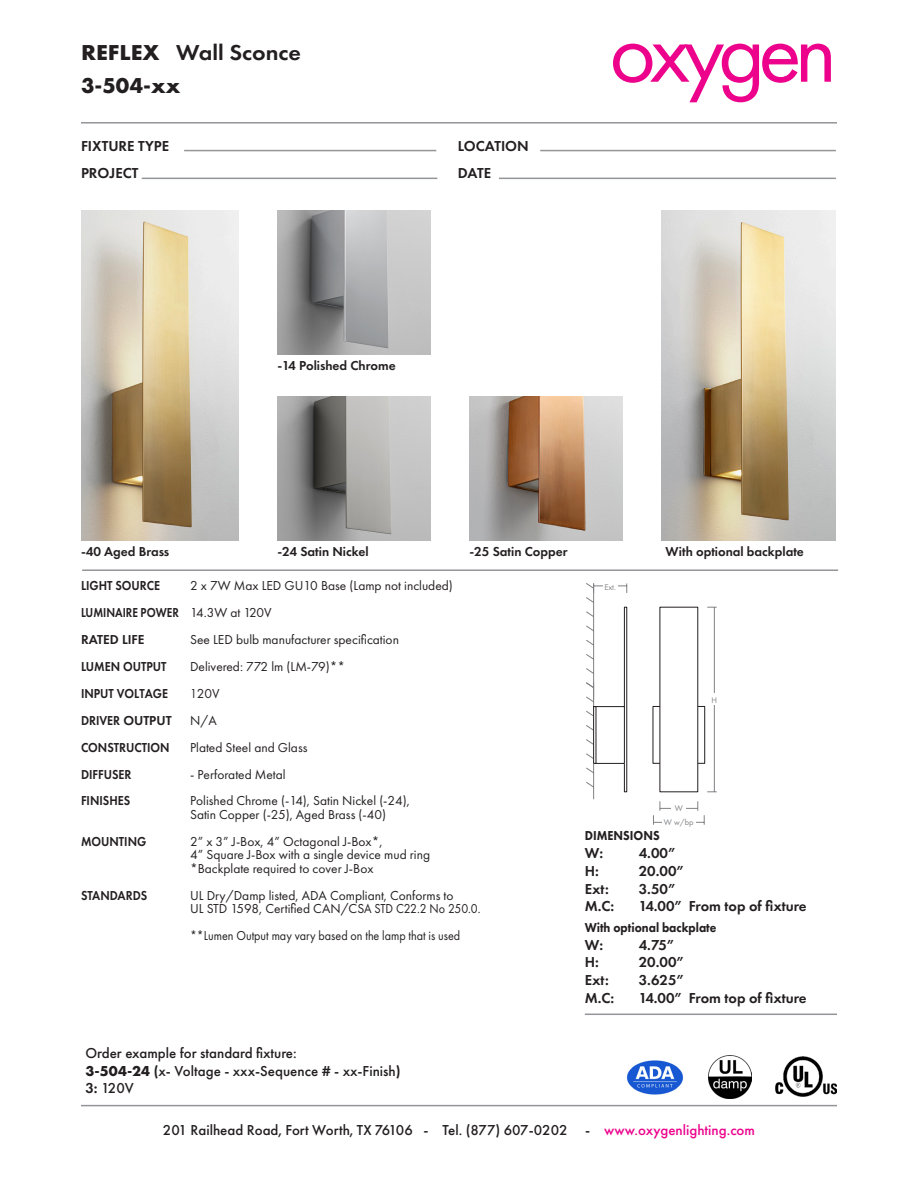
<style>
.page{position:relative;width:918px;height:1188px;background:#fff}
.page>*{position:absolute;margin:0;border:0;box-sizing:border-box;transform-origin:0 0}
.t1{font:89.7px "Futura PT";letter-spacing:-.075em;color:#ed028c}
.t2{font:600 22.35px "Futura PT";color:#231f20;scale:1.07 1}
.t3{font:700 22.35px "Futura PT";color:#231f20}
.t4{font:500 15px "Futura PT";color:#231f20}
.t5{font:600 15px "Futura PT";color:#231f20}
.t6{font:13.5px "Futura PT";color:#231f20}
.t7{font:600 13.5px "Futura PT";color:#231f20;scale:.9 1}
.t8{font:600 13.5px "Futura PT";color:#231f20}
.t9{font:13.5px "Futura PT";color:#231f20;scale:.9 1}
.t10{font:800 13.5px "Futura PT";color:#231f20;scale:.9 1}
.t11{font:600 13.5px "Futura PT";color:#231f20;scale:.84 1}
.t12{font:8.55px/14px "Futura PT";color:#808285;text-align:center}
.s1{font-weight:700}
.s2{font-weight:600}
.s3{color:#ed028c}
</style>
<div class="page">
<hr style="left:81px;top:122px;width:756px;height:2px;background:#939598">
<hr style="left:82px;top:569px;width:756px;height:2px;background:#939598">
<img style="left:81px;top:210px;width:158px;height:331px">
<img style="left:662px;top:210px;width:174px;height:331px">
<hr style="left:142px;top:178px;width:295px;height:1px;background:#939598">
<hr style="left:499px;top:178px;width:337px;height:1px;background:#939598">
<hr style="left:540px;top:150px;width:296px;height:1px;background:#939598">
<hr style="left:184px;top:150px;width:252px;height:1px;background:#939598">
<img style="left:277px;top:396px;width:153px;height:145px">
<img style="left:277px;top:210px;width:153px;height:145px">
<img style="left:469px;top:396px;width:153px;height:145px">
<hr style="left:81px;top:1105px;width:756px;height:1px;background:#939598">
<hr style="left:585px;top:1014px;width:252px;height:1px;background:#939598">
<img style="left:626px;top:1060px;width:58px;height:35px">
<svg style="left:659px;top:708px;width:40px;height:54px"></svg>
<div style="left:653px;top:706px;width:52px;height:58px;border:1px solid #231f20"></div>
<hr style="left:714px;top:607px;width:1px;height:185px;background:#808285">
<hr style="left:660px;top:808px;width:38px;height:1px;background:#808285">
<div style="left:660px;top:607px;width:38px;height:185px;background:#fff"></div>
<div style="left:624px;top:607px;width:3px;height:185px;border:1px solid #231f20"></div>
<div style="left:593px;top:706px;width:32px;height:58px;border:1px solid #231f20"></div>
<div style="left:707px;top:693px;width:14px;height:12px;background:#fff"></div>
<div style="left:672px;top:801px;width:14px;height:12px;background:#fff"></div>
<hr style="left:653px;top:822px;width:51px;height:1px;background:#808285">
<svg style="left:698px;top:801px;width:7px;height:24px"></svg>
<div style="left:662px;top:815px;width:33px;height:12px;background:#fff"></div>
<hr style="left:594px;top:586px;width:33px;height:1px;background:#808285">
<svg style="left:586px;top:583px;width:8px;height:216px"></svg>
<div style="left:603px;top:581px;width:14px;height:12px;background:#fff"></div>
<img style="left:775px;top:1057px;width:62px;height:40px">
<img style="left:708px;top:1056px;width:43px;height:43px">
<p class="t2" style="left:81px;top:39px;width:207px"><span class="s1">REFLEX</span> Wall Sconce</p>
<p class="t3" style="left:81px;top:71px;width:101px">3-504-xx</p>
<p class="t5" style="left:81px;top:136px;width:90px">FIXTURE TYPE</p>
<p class="t5" style="left:458px;top:136px;width:72px">LOCATION</p>
<p class="t5" style="left:81px;top:163px;width:59px">PROJECT</p>
<p class="t5" style="left:458px;top:163px;width:35px">DATE</p>
<p class="t8" style="left:277px;top:357px;width:120px">-14 Polished Chrome</p>
<p class="t1" style="left:609px;top:-1px;width:229px">oxygen</p>
<p class="t8" style="left:81px;top:543px;width:90px">-40 Aged Brass</p>
<p class="t8" style="left:469px;top:543px;width:100px">-25 Satin Copper</p>
<p class="t8" style="left:666px;top:543px;width:140px">With optional backplate</p>
<p class="t7" style="left:81px;top:577px;width:89px">LIGHT SOURCE</p>
<p class="t11" style="left:81px;top:604px;width:118px">LUMINAIRE POWER</p>
<p class="t8" style="left:81px;top:631px;width:65px">RATED LIFE</p>
<p class="t7" style="left:81px;top:658px;width:97px">LUMEN OUTPUT</p>
<p class="t7" style="left:81px;top:685px;width:98px">INPUT VOLTAGE</p>
<p class="t7" style="left:81px;top:712px;width:102px">DRIVER OUTPUT</p>
<p class="t7" style="left:81px;top:739px;width:100px">CONSTRUCTION</p>
<p class="t7" style="left:81px;top:766px;width:58px">DIFFUSER</p>
<p class="t7" style="left:81px;top:792px;width:56px">FINISHES</p>
<p class="t7" style="left:81px;top:833px;width:74px">MOUNTING</p>
<p class="t8" style="left:277px;top:543px;width:93px">-24 Satin Nickel</p>
<p class="t6" style="left:190px;top:578px;width:264px">2 x 7W Max LED GU10 Base (Lamp not included)</p>
<p class="t6" style="left:190px;top:605px;width:83px">14.3W at 120V</p>
<p class="t6" style="left:190px;top:632px;width:210px">See LED bulb manufacturer specification</p>
<p class="t6" style="left:190px;top:658px;width:157px">Delivered: 772 lm (LM-79)**</p>
<p class="t9" style="left:190px;top:685px;width:34px">120V</p>
<p class="t6" style="left:190px;top:712px;width:28px">N/A</p>
<p class="t6" style="left:190px;top:739px;width:119px">Plated Steel and Glass</p>
<p class="t6" style="left:190px;top:766px;width:97px">- Perforated Metal</p>
<p class="t6" style="left:190px;top:793px;width:221px">Polished Chrome (-14), Satin Nickel (-24),</p>
<p class="t6" style="left:190px;top:806px;width:197px">Satin Copper (-25), Aged Brass (-40)</p>
<p class="t6" style="left:190px;top:833px;width:194px">2” x 3” J-Box, 4” Octagonal J-Box*,</p>
<p class="t6" style="left:190px;top:847px;width:242px">4” Square J-Box with a single device mud ring</p>
<p class="t6" style="left:190px;top:860px;width:185px">*Backplate required to cover J-Box</p>
<p class="t6" style="left:190px;top:887px;width:265px">UL Dry/Damp listed, ADA Compliant, Conforms to</p>
<p class="t6" style="left:190px;top:901px;width:292px">UL STD 1598, Certified CAN/CSA STD C22.2 No 250.0.</p>
<p class="t9" style="left:190px;top:927px;width:302px">**Lumen Output may vary based on the lamp that is used</p>
<p class="t12" style="left:604px;top:581px;width:13px">Ext.</p>
<p class="t12" style="left:712px;top:693px;width:7px">H</p>
<p class="t12" style="left:664px;top:801px;width:31px">W<br>W w/bp</p>
<p class="t10" style="left:585px;top:827px;width:85px">DIMENSIONS</p>
<p class="t5" style="left:585px;top:843px;width:20px">W:</p>
<p class="t5" style="left:639px;top:843px;width:38px">4.00”</p>
<p class="t5" style="left:585px;top:861px;width:16px">H:</p>
<p class="t5" style="left:639px;top:861px;width:47px">20.00”</p>
<p class="t5" style="left:585px;top:879px;width:25px">Ext:</p>
<p class="t5" style="left:639px;top:879px;width:38px">3.50”</p>
<p class="t5" style="left:585px;top:897px;width:31px">M.C:</p>
<p class="t5" style="left:639px;top:897px;width:169px">14.00” From top of fixture</p>
<p class="t7" style="left:81px;top:887px;width:75px">STANDARDS</p>
<p class="t10" style="left:585px;top:919px;width:148px">With optional backplate</p>
<p class="t5" style="left:585px;top:935px;width:20px">W:</p>
<p class="t5" style="left:639px;top:935px;width:37px">4.75”</p>
<p class="t5" style="left:585px;top:953px;width:16px">H:</p>
<p class="t5" style="left:639px;top:953px;width:47px">20.00”</p>
<p class="t5" style="left:585px;top:971px;width:25px">Ext:</p>
<p class="t5" style="left:639px;top:971px;width:47px">3.625”</p>
<p class="t5" style="left:585px;top:989px;width:31px">M.C:</p>
<p class="t5" style="left:639px;top:989px;width:169px">14.00” From top of fixture</p>
<p class="t4" style="left:86px;top:1044px;width:213px">Order example for standard fixture:</p>
<p class="t4" style="left:86px;top:1061px;width:317px"><span class="s1">3-504-24</span> <span class="s2">(</span>x- Voltage - xxx-Sequence # - xx-Finish<span class="s2">)</span></p>
<p class="t4" style="left:86px;top:1079px;width:50px"><span class="s2">3:</span> 120V</p>
<p class="t4" style="left:163px;top:1121px;width:594px">201 Railhead Road, Fort Worth, TX 76106 - Tel. (877) 607-0202 - <span class="s3">www.oxygenlighting.com</span></p>
</div>
